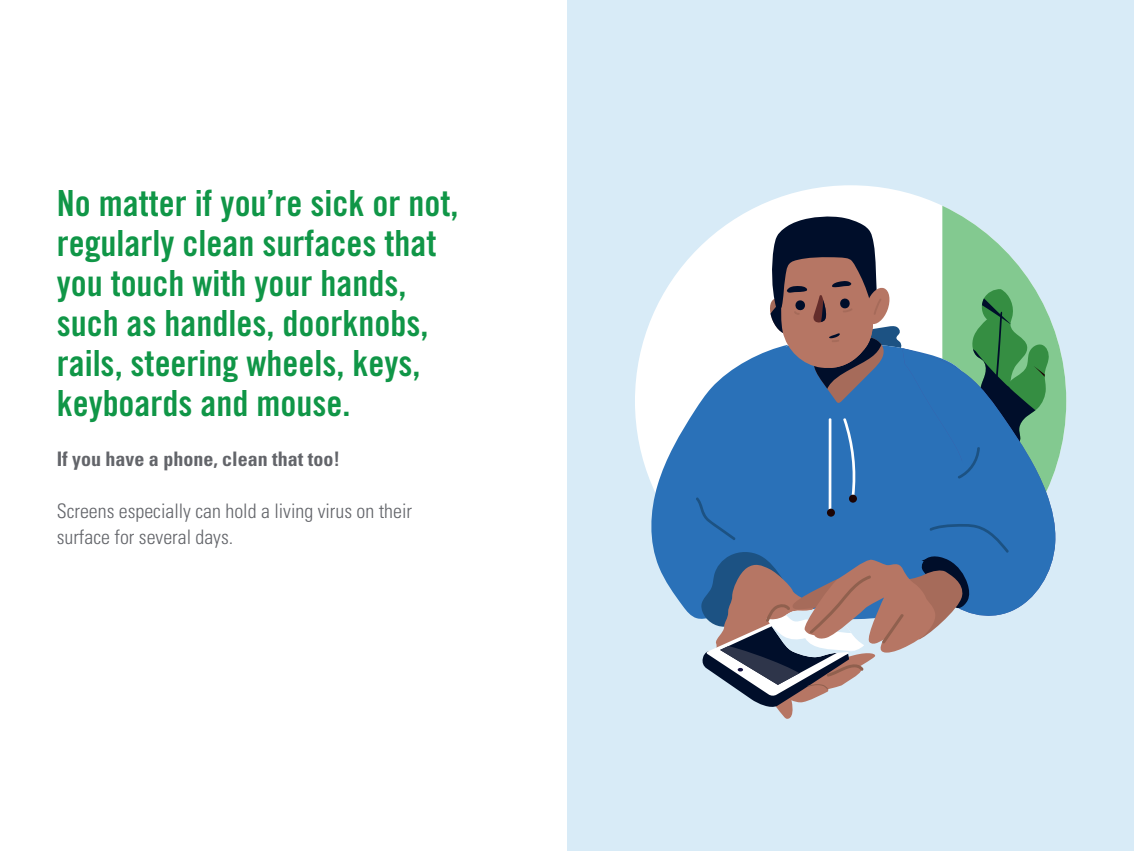
<style>
.page{position:relative;width:1134px;height:851px;background:#fff}
.page>*{position:absolute;margin:0;border:0;box-sizing:border-box;transform-origin:0 0}
.titulos{font:36px/40px "Trade Gothic Bold Cond Twenty";color:#109647}
.text{font:300 condensed 20px/26px "Univers";color:#63656a}
.text-2{font:700 condensed 20px "Univers";color:#63656a}
</style>
<div class="page">
<div style="left:567px;top:0;width:567px;height:850px;background:#d8ebf7"></div>
<div style="left:635px;top:185px;width:431px;height:431px;background:#fff;border-radius:50%"></div>
<svg style="left:942px;top:206px;width:124px;height:261px"></svg>
<svg style="left:1049px;top:348px;width:7px;height:222px;fill:#83c990"></svg>
<svg style="left:648px;top:410px;width:47px;height:208px;fill:#2a71b8"></svg>
<svg style="left:695px;top:215px;width:354px;height:504px"></svg>
<div style="left:849px;top:494px;width:8px;height:8px;background:#1c0404;border-radius:50%"></div>
<div style="left:827px;top:508px;width:8px;height:8px;background:#1c0404;border-radius:50%"></div>
<p class="titulos" style="left:57px;top:183px;width:403px">No matter if you’re sick or not, regularly clean surfaces that you touch with your hands, such as handles, doorknobs, rails, steering wheels, keys, keyboards and mouse.</p>
<p class="text-2" style="left:57px;top:447px;width:285px">If you have a phone, clean that too!</p>
<p class="text" style="left:57px;top:498px;width:357px">Screens especially can hold a living virus on their surface for several days.</p>
</div>
